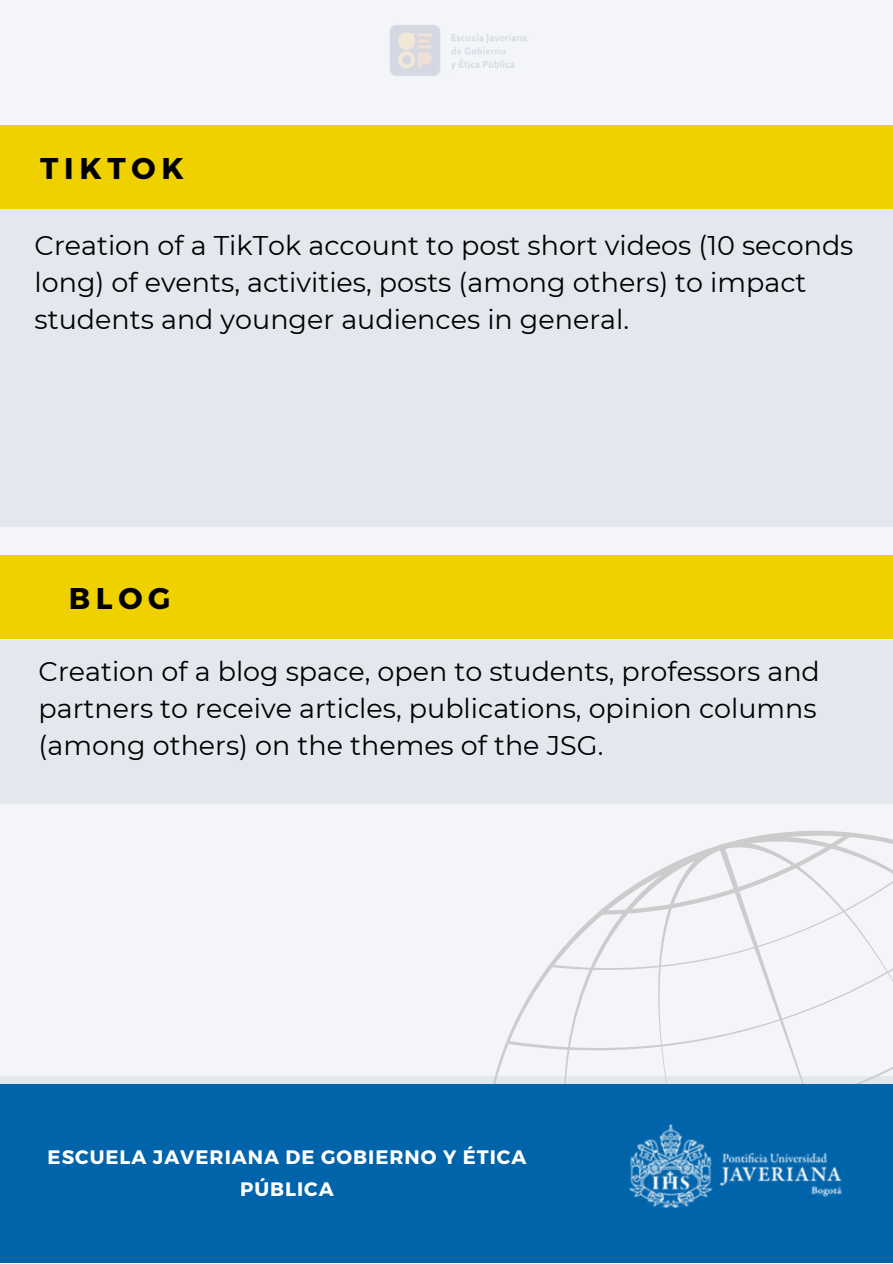
<style>
.page{position:relative;width:893px;height:1264px;background:#fff}
.page>*{position:absolute;margin:0;border:0;box-sizing:border-box;transform-origin:0 0}
.t1{font:700 30px "Montserrat";letter-spacing:.19em;color:#000}
.t2{font:27px/37px "Montserrat";color:#000}
.t3{font:700 19.5px/31.5px "Montserrat";letter-spacing:.05em;color:#fff;text-align:center}
</style>
<div class="page">
<div style="left:0;top:0;width:892px;height:1262px;background:#f3f5f9"></div>
<div style="left:0;top:125px;width:892px;height:402px;background:#e4e7ed"></div>
<div style="left:0;top:125px;width:892px;height:84px;background:#efd100"></div>
<div style="left:0;top:1075px;width:892px;height:180px;background:#e4e7ed"></div>
<svg style="left:482px;top:831px;width:410px;height:252px"></svg>
<div style="left:0;top:1083px;width:892px;height:179px;background:#0064aa"></div>
<img style="left:628px;top:1124px;width:215px;height:85px">
<div style="left:0;top:640px;width:892px;height:163px;background:#e4e7ed"></div>
<div style="left:0;top:555px;width:892px;height:83px;background:#efd100"></div>
<img style="left:390px;top:25px;width:137px;height:51px">
<p class="t1" style="left:40px;top:149px;width:145px">TIKTOK</p>
<p class="t2" style="left:35px;top:227px;width:820px">Creation of a TikTok account to post short videos (10 seconds long) of events, activities, posts (among others) to impact students and younger audiences in general.</p>
<p class="t1" style="left:69px;top:578px;width:103px">BLOG</p>
<p class="t2" style="left:39px;top:652px;width:782px">Creation of a blog space, open to students, professors and partners to receive articles, publications, opinion columns (among others) on the themes of the JSG.</p>
<p class="t3" style="left:48px;top:1140px;width:480px">ESCUELA JAVERIANA DE GOBIERNO Y ÉTICA<br>PÚBLICA</p>
</div>
